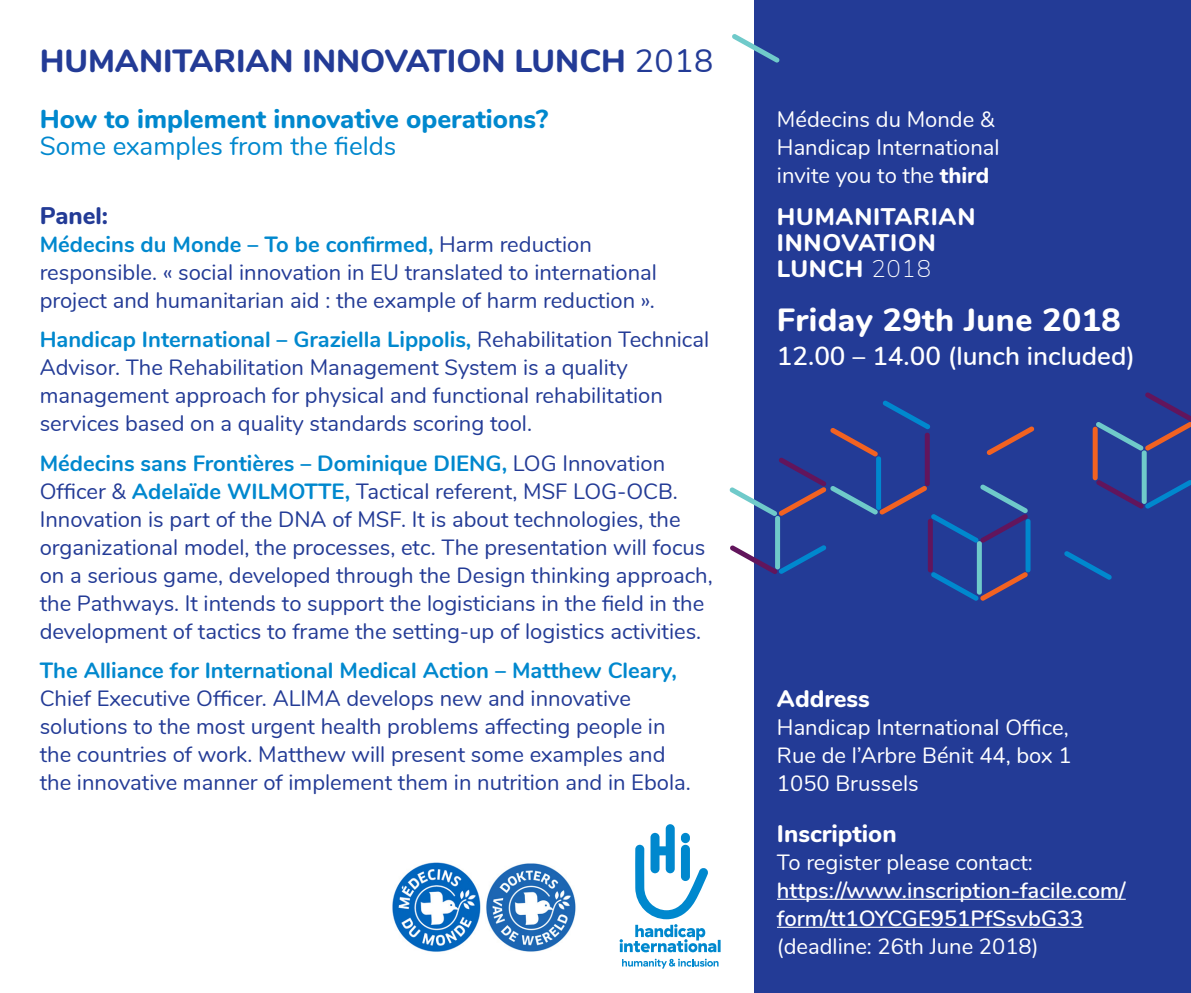
<style>
.page{position:relative;width:1191px;height:993px;background:#fff}
.page>*{position:absolute;margin:0;border:0;box-sizing:border-box;transform-origin:0 0}
.t1{font:800 32px "Nunito";color:#233b96}
.t2{font:800 32px "Nunito";letter-spacing:.015em;color:#fff}
.t3{font:800 26px/27px "Nunito";color:#0088ce}
.t4{font:600 26px "Nunito";color:#fff}
.t5{font:800 24px "Nunito";letter-spacing:.005em;color:#fff}
.t6{font:800 24px "Nunito";letter-spacing:.03em;color:#fff}
.t7{font:800 24px "Nunito";color:#233b96}
.t8{font:22px/28px "Nunito";color:#233b96}
.t9{font:22px "Nunito";color:#fff}
.t10{font:600 22px/28px "Nunito";color:#fff}
.s1{font-weight:400}
.s2{font-weight:700;color:#0088ce}
.s3{font-weight:800}
.s4{font-weight:200}
</style>
<div class="page">
<div style="left:754px;top:0;width:437px;height:992px;background:#233b96"></div>
<hr style="left:777px;top:898px;width:348px;height:1px;background:#fff">
<hr style="left:777px;top:926px;width:306px;height:1px;background:#fff">
<img style="left:392px;top:862px;width:89px;height:90px">
<img style="left:486px;top:863px;width:90px;height:89px">
<svg style="left:619px;top:824px;width:101px;height:128px"></svg>
<svg style="left:622px;top:958px;width:96px;height:10px"></svg>
<svg style="left:732px;top:34px;width:47px;height:29px"></svg>
<svg style="left:1096px;top:392px;width:95px;height:58px"></svg>
<div style="left:1141px;top:450px;width:5px;height:54px;background:#6fcaca;border-radius:2px"></div>
<div style="left:1092px;top:426px;width:5px;height:54px;background:#f26221;border-radius:2px"></div>
<svg style="left:1064px;top:551px;width:48px;height:28px"></svg>
<svg style="left:1096px;top:479px;width:95px;height:29px"></svg>
<svg style="left:729px;top:400px;width:305px;height:200px"></svg>
<div style="left:775px;top:515px;width:5px;height:54px;background:#6fcaca;border-radius:2px"></div>
<p class="t1" style="left:40px;top:37px;width:675px">HUMANITARIAN INNOVATION LUNCH <span class="s1">2018</span></p>
<p class="t3" style="left:40px;top:104px;width:510px">How to implement innovative operations?<br><span class="s1">Some examples from the fields</span></p>
<p class="t7" style="left:40px;top:197px;width:70px">Panel:</p>
<p class="t8" style="left:40px;top:229px;width:619px"><span class="s2">Médecins du Monde – To be confirmed,</span> Harm reduction responsible. « social innovation in EU translated to international project and humanitarian aid : the example of harm reduction ».</p>
<p class="t8" style="left:40px;top:324px;width:671px"><span class="s2">Handicap International – Graziella Lippolis,</span> Rehabilitation Technical Advisor. The Rehabilitation Management System is a quality management approach for physical and functional rehabilitation services based on a quality standards scoring tool.</p>
<p class="t8" style="left:40px;top:447px;width:674px"><span class="s2">Médecins sans Frontières – Dominique DIENG,</span> LOG Innovation Officer &amp; <span class="s2">Adelaïde WILMOTTE,</span> Tactical referent, MSF LOG-OCB.<br>Innovation is part of the DNA of MSF. It is about technologies, the organizational model, the processes, etc. The presentation will focus on a serious game, developed through the Design thinking approach, the Pathways. It intends to support the logisticians in the field in the development of tactics to frame the setting-up of logistics activities.</p>
<p class="t8" style="left:40px;top:655px;width:653px"><span class="s2">The Alliance for International Medical Action – Matthew Cleary, </span>Chief Executive Officer. ALIMA develops new and innovative solutions to the most urgent health problems affecting people in the countries of work. Matthew will present some examples and the innovative manner of implement them in nutrition and in Ebola.</p>
<p class="t9" style="left:777px;top:103px;width:219px">Médecins du Monde &amp;</p>
<p class="t9" style="left:777px;top:131px;width:224px">Handicap International</p>
<p class="t9" style="left:777px;top:159px;width:214px">invite you to the <span class="s3">third</span></p>
<p class="t6" style="left:777px;top:199px;width:200px">HUMANITARIAN</p>
<p class="t6" style="left:777px;top:225px;width:160px">INNOVATION</p>
<p class="t5" style="left:777px;top:251px;width:156px">LUNCH <span class="s4">2018</span></p>
<p class="t2" style="left:777px;top:296px;width:345px">Friday 29th June 2018</p>
<p class="t4" style="left:777px;top:337px;width:359px">12.00 – 14.00 (lunch included)</p>
<p class="t5" style="left:777px;top:680px;width:95px">Address</p>
<p class="t9" style="left:777px;top:711px;width:293px">Handicap International Office,</p>
<p class="t9" style="left:777px;top:739px;width:296px">Rue de l’Arbre Bénit 44, box 1</p>
<p class="t9" style="left:777px;top:767px;width:143px">1050 Brussels</p>
<p class="t5" style="left:777px;top:815px;width:121px">Inscription</p>
<p class="t9" style="left:777px;top:845px;width:257px">To register please contact:</p>
<p class="t10" style="left:777px;top:874px;width:350px">https://www.inscription-facile.com/ form/tt1OYCGE951PfSsvbG33</p>
<p class="t9" style="left:777px;top:929px;width:263px">(deadline: 26th June 2018)</p>
</div>
